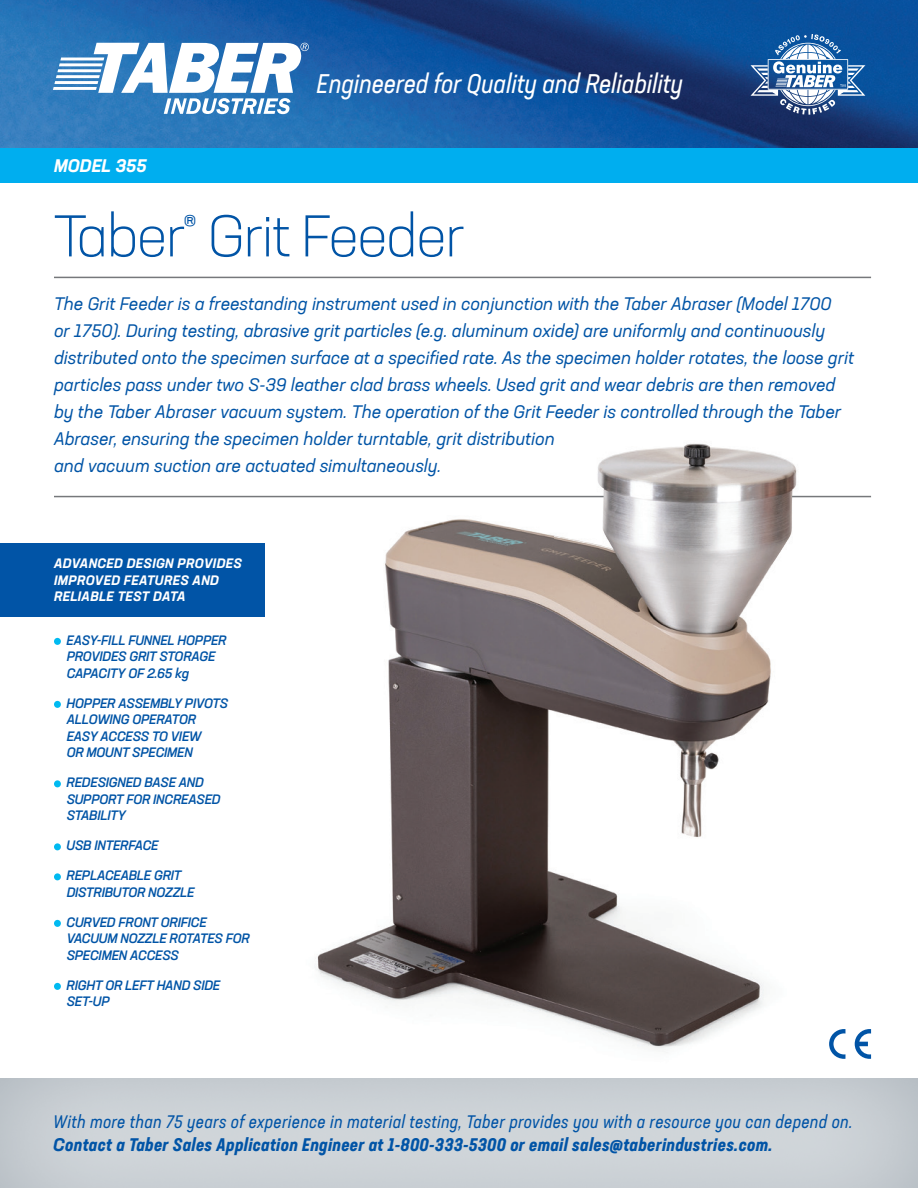
<style>
.page{position:relative;width:918px;height:1188px;background:#fff}
.page>*{position:absolute;margin:0;border:0;box-sizing:border-box;transform-origin:0 0}
.t1{font:300 58.5px "Neusa Next Std";letter-spacing:-.04em;color:#0154a6}
.t2{font:italic condensed 26.7px "Neusa Next Std";color:#fff}
.t3{font:25.35px "Neusa Next Std";color:#0154a6}
.t4{font:italic 18px/27px "Neusa Next Std";color:#0154a6}
.t5{font:italic condensed 18px/22.5px "Neusa Next Std";letter-spacing:.02em;color:#0154a6}
.t6{font:italic 700 18px "Neusa Next Std";letter-spacing:.01em;color:#fff}
.t7{font:italic 500 13.5px/16.5px "Neusa Next Std";letter-spacing:-.01em;color:#0154a6}
.t8{font:italic 700 13.5px/16.5px "Neusa Next Std";letter-spacing:.03em;color:#fff}
.s1{font-weight:700;font-stretch:normal}
.s2{font-weight:700}
</style>
<div class="page">
<img style="left:253px;top:443px;width:619px;height:616px">
<div style="left:0;top:1077px;width:918px;height:111px;background:#ccd1d6"></div>
<img style="left:0;top:0;width:918px;height:148px">
<hr style="left:54px;top:277px;width:817px;height:1px;background:#76787b">
<div style="left:0;top:148px;width:918px;height:34px;background:#00aeef"></div>
<svg style="left:53px;top:43px;width:256px;height:71px"></svg>
<svg style="left:751px;top:34px;width:114px;height:81px"></svg>
<hr style="left:54px;top:496px;width:817px;height:1px;background:#76787b">
<div style="left:0;top:543px;width:265px;height:74px;background:#0154a6"></div>
<div style="left:54px;top:638px;width:7px;height:7px;background:#00baf1;border-radius:50%"></div>
<div style="left:54px;top:701px;width:7px;height:7px;background:#00baf1;border-radius:50%"></div>
<div style="left:54px;top:780px;width:7px;height:7px;background:#00baf1;border-radius:50%"></div>
<div style="left:54px;top:843px;width:7px;height:7px;background:#00baf1;border-radius:50%"></div>
<div style="left:54px;top:873px;width:7px;height:7px;background:#00baf1;border-radius:50%"></div>
<div style="left:54px;top:920px;width:7px;height:7px;background:#00baf1;border-radius:50%"></div>
<div style="left:54px;top:983px;width:7px;height:7px;background:#00baf1;border-radius:50%"></div>
<svg style="left:829px;top:1029px;width:16px;height:30px"></svg>
<svg style="left:855px;top:1029px;width:16px;height:30px"></svg>
<img style="left:554px;top:444px;width:242px;height:120px">
<p class="t6" style="left:54px;top:154px;width:94px">MODEL 355</p>
<h2 class="t2" style="left:317px;top:67px;width:368px">Engineered for Quality and Reliability</h2>
<h1 class="t1" style="left:54px;top:200px;width:413px">Taber Grit Feeder</h1>
<h3 class="t3" style="left:184px;top:208px;width:15px">®</h3>
<p class="t4" style="left:54px;top:290px;width:802px">The Grit Feeder is a freestanding instrument used in conjunction with the Taber Abraser (Model 1700<br>or 1750). During testing, abrasive grit particles (e.g. aluminum oxide) are uniformly and continuously distributed onto the specimen surface at a specified rate. As the specimen holder rotates, the loose grit particles pass under two S-39 leather clad brass wheels. Used grit and wear debris are then removed by the Taber Abraser vacuum system. The operation of the Grit Feeder is controlled through the Taber Abraser, ensuring the specimen holder turntable, grit distribution<br>and vacuum suction are actuated simultaneously.</p>
<p class="t8" style="left:54px;top:555px;width:189px">ADVANCED DESIGN PROVIDES<br>IMPROVED FEATURES AND<br>RELIABLE TEST DATA</p>
<p class="t7" style="left:67px;top:632px;width:161px">EASY-FILL FUNNEL HOPPER<br>PROVIDES GRIT STORAGE<br>CAPACITY OF 2.65 kg</p>
<p class="t7" style="left:67px;top:695px;width:163px">HOPPER ASSEMBLY PIVOTS<br>ALLOWING OPERATOR<br>EASY ACCESS TO VIEW<br>OR MOUNT SPECIMEN</p>
<p class="t7" style="left:67px;top:774px;width:155px">REDESIGNED BASE AND<br>SUPPORT FOR INCREASED<br>STABILITY</p>
<p class="t7" style="left:67px;top:837px;width:93px">USB INTERFACE</p>
<p class="t7" style="left:67px;top:867px;width:129px">REPLACEABLE GRIT<br>DISTRIBUTOR NOZZLE</p>
<p class="t7" style="left:67px;top:914px;width:185px">CURVED FRONT ORIFICE<br>VACUUM NOZZLE ROTATES FOR<br>SPECIMEN ACCESS</p>
<p class="t7" style="left:67px;top:977px;width:155px">RIGHT OR LEFT HAND SIDE<br>SET-UP</p>
<p class="t5" style="left:53px;top:1110px;width:801px">With more than 75 years of experience in material testing, Taber provides you with a resource you can depend on.<br><span class="s1">C</span><span class="s2">ontact a Taber Sales Application Engineer at 1-800-333-5300 or email sales@taberindustries.com.</span></p>
</div>
